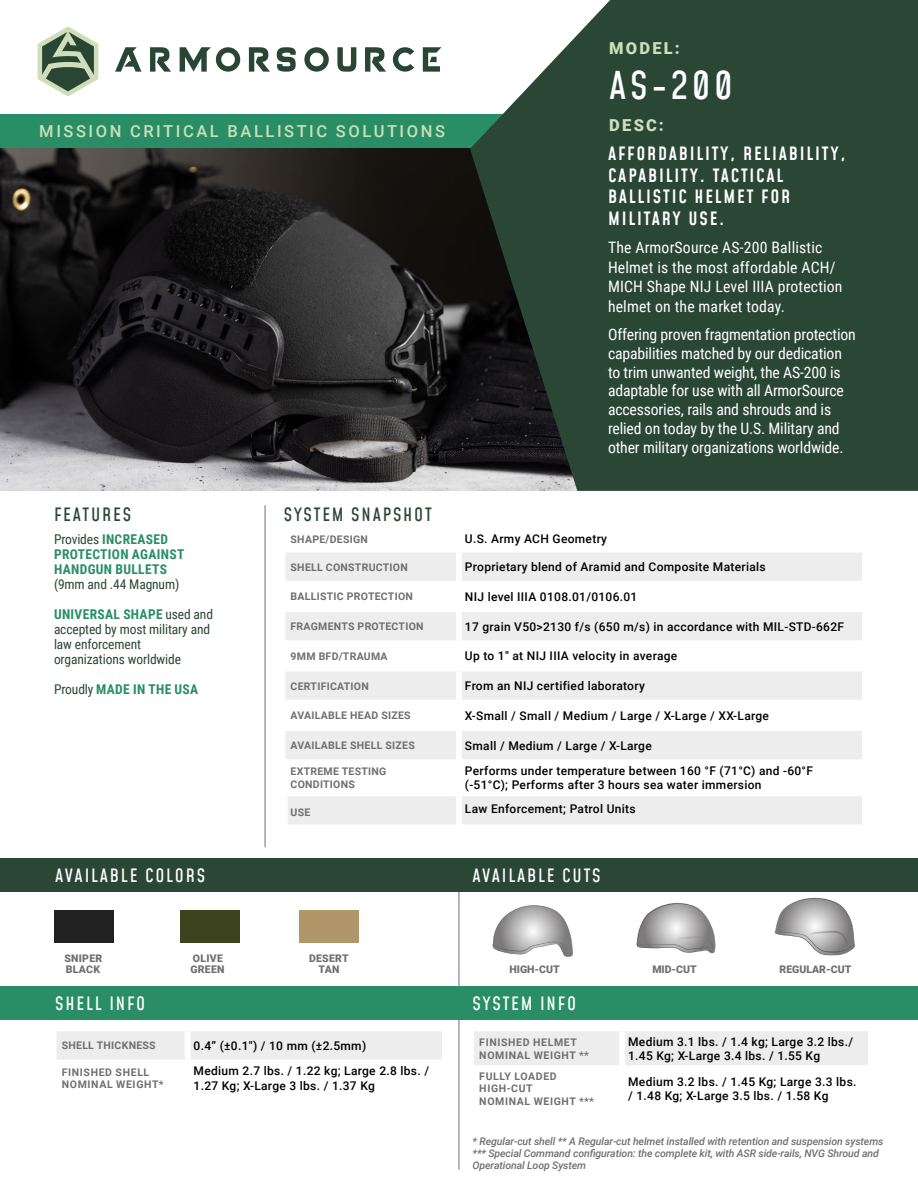
<style>
.page{position:relative;width:918px;height:1188px;background:#fff}
.page>*{position:absolute;margin:0;border:0;box-sizing:border-box;transform-origin:0 0}
.t1{font:500 37.5px "Mohave";color:#fff}
.t2{font:600 18px/21.6px "Mohave";letter-spacing:.1em;color:#fff}
.t3{font:500 18px "Mohave";letter-spacing:.1em;color:#fff}
.t4{font:500 18px "Mohave";letter-spacing:.1em;color:#2a4735}
.t5{font:500 16.5px "Roboto";letter-spacing:.155em;color:#cbdfbb}
.t6{font:900 16.5px "Roboto";letter-spacing:.135em;color:#cbdfbb}
.t7{font:15.75px/18.9px "Roboto Condensed";letter-spacing:-.01em;color:#fff}
.t8{font:15.75px/19.5px "Roboto Condensed";letter-spacing:.01em;color:#fff}
.t9{font:13.5px/15px "Roboto Condensed";letter-spacing:-.01em;color:#2a4735}
.t10{font:700 13.5px/15px "Roboto Condensed";letter-spacing:.025em;color:#298e66}
.t11{font:500 12px/14.4px "Roboto";letter-spacing:.025em;color:#000}
.t12{font:italic 500 10.5px/12px "Roboto";letter-spacing:-.01em;color:#706f6f}
.t13{font:700 10.5px/12.6px "Roboto";letter-spacing:.025em;color:#706f6f}
.t14{font:700 10.5px/12.6px "Roboto";letter-spacing:.06em;color:#706f6f}
.t15{font:900 10.5px/10.5px "Roboto";letter-spacing:.025em;color:#706f6f}
.t16{font:900 10.5px "Roboto";color:#706f6f}
.s1{font-weight:400;color:#2a4735}
.s2{font-weight:700;color:#298e66}
</style>
<div class="page">
<div style="left:0;top:115px;width:561px;height:50px;background:#298e66"></div>
<div style="left:0;top:859px;width:458px;height:33px;background:#2a4735"></div>
<div style="left:0;top:987px;width:458px;height:33px;background:#298e66"></div>
<div style="left:459px;top:859px;width:459px;height:33px;background:#2a4735"></div>
<div style="left:459px;top:987px;width:459px;height:33px;background:#298e66"></div>
<img style="left:0;top:149px;width:470px;height:342px">
<svg style="left:470px;top:0;width:448px;height:491px;background:#334c3d"></svg>
<svg style="left:115px;top:47px;width:26px;height:25px"></svg>
<svg style="left:150px;top:47px;width:21px;height:25px"></svg>
<svg style="left:180px;top:47px;width:60px;height:25px"></svg>
<svg style="left:249px;top:47px;width:21px;height:25px"></svg>
<svg style="left:277px;top:47px;width:19px;height:25px"></svg>
<svg style="left:304px;top:47px;width:25px;height:25px"></svg>
<svg style="left:337px;top:47px;width:19px;height:25px"></svg>
<svg style="left:365px;top:47px;width:21px;height:25px"></svg>
<svg style="left:393px;top:47px;width:21px;height:25px"></svg>
<svg style="left:423px;top:47px;width:18px;height:25px"></svg>
<svg style="left:38px;top:26px;width:60px;height:71px"></svg>
<svg style="left:285px;top:553px;width:577px;height:271px;fill:#ededed"></svg>
<div style="left:285px;top:641px;width:174px;height:30px;background:#fff"></div>
<div style="left:459px;top:641px;width:404px;height:30px;background:#fff"></div>
<div style="left:456px;top:552px;width:6px;height:29px;background:#fff"></div>
<div style="left:456px;top:582px;width:6px;height:29px;background:#fff"></div>
<div style="left:456px;top:612px;width:6px;height:28px;background:#fff"></div>
<hr style="left:284px;top:581px;width:175px;height:1px;background:#fff">
<hr style="left:459px;top:581px;width:405px;height:1px;background:#fff">
<hr style="left:284px;top:611px;width:175px;height:1px;background:#fff">
<hr style="left:459px;top:611px;width:405px;height:1px;background:#fff">
<hr style="left:284px;top:640px;width:175px;height:2px;background:#fff">
<hr style="left:459px;top:640px;width:405px;height:2px;background:#fff">
<hr style="left:288px;top:795px;width:168px;height:1px;background:#fff">
<hr style="left:462px;top:795px;width:402px;height:1px;background:#fff">
<hr style="left:284px;top:670px;width:175px;height:2px;background:#fff">
<hr style="left:284px;top:700px;width:172px;height:1px;background:#fff">
<hr style="left:459px;top:670px;width:405px;height:2px;background:#fff">
<hr style="left:462px;top:700px;width:402px;height:1px;background:#fff">
<hr style="left:284px;top:730px;width:172px;height:1px;background:#fff">
<hr style="left:462px;top:730px;width:402px;height:1px;background:#fff">
<div style="left:282px;top:761px;width:6px;height:34px;background:#fff"></div>
<div style="left:282px;top:795px;width:6px;height:30px;background:#fff"></div>
<hr style="left:284px;top:759px;width:172px;height:2px;background:#fff">
<hr style="left:462px;top:759px;width:402px;height:2px;background:#fff">
<div style="left:456px;top:672px;width:6px;height:29px;background:#fff"></div>
<div style="left:456px;top:701px;width:6px;height:29px;background:#fff"></div>
<div style="left:456px;top:730px;width:6px;height:30px;background:#fff"></div>
<div style="left:456px;top:760px;width:6px;height:35px;background:#fff"></div>
<div style="left:456px;top:795px;width:6px;height:30px;background:#fff"></div>
<div style="left:57px;top:1031px;width:385px;height:29px;background:#ededed"></div>
<div style="left:474px;top:1031px;width:394px;height:34px;background:#ededed"></div>
<div style="left:619px;top:1031px;width:6px;height:34px;background:#fff"></div>
<div style="left:180px;top:910px;width:59px;height:33px;background:#3d431d"></div>
<div style="left:55px;top:910px;width:59px;height:33px;background:#212121"></div>
<div style="left:299px;top:910px;width:60px;height:33px;background:#b1966a"></div>
<hr style="left:459px;top:892px;width:1px;height:95px;background:#706f6f">
<hr style="left:265px;top:505px;width:1px;height:342px;background:#706f6f">
<hr style="left:459px;top:1020px;width:1px;height:150px;background:#706f6f">
<img style="left:492px;top:897px;width:363px;height:60px">
<h3 class="t6" style="left:609px;top:36px;width:72px">MODEL:</h3>
<h3 class="t5" style="left:39px;top:119px;width:407px">MISSION CRITICAL BALLISTIC SOLUTIONS</h3>
<h1 class="t1" style="left:609px;top:62px;width:125px">AS-200</h1>
<h3 class="t6" style="left:609px;top:114px;width:56px">DESC:</h3>
<h2 class="t2" style="left:608px;top:144px;width:239px">AFFORDABILITY, RELIABILITY,<br>CAPABILITY. TACTICAL<br>BALLISTIC HELMET FOR<br>MILITARY USE.</h2>
<h3 class="t8" style="left:608px;top:237px;width:236px">The ArmorSource AS-200 Ballistic Helmet is the most affordable ACH/ MICH Shape NIJ Level IIIA protection helmet on the market today.</h3>
<p class="t7" style="left:608px;top:324px;width:249px">Offering proven fragmentation protection capabilities matched by our dedication to trim unwanted weight, the AS-200 is adaptable for use with all ArmorSource accessories, rails and shrouds and is relied on today by the U.S. Military and other military organizations worldwide.</p>
<h2 class="t4" style="left:54px;top:503px;width:79px">FEATURES</h2>
<h2 class="t4" style="left:284px;top:503px;width:150px">SYSTEM SNAPSHOT</h2>
<p class="t10" style="left:54px;top:532px;width:132px"><span class="s1">Provides</span> INCREASED<br>PROTECTION AGAINST<br>HANDGUN BULLETS</p>
<p class="t9" style="left:54px;top:577px;width:127px">(9mm and .44 Magnum)</p>
<p class="t9" style="left:54px;top:607px;width:161px"><span class="s2">UNIVERSAL SHAPE</span> used and accepted by most military and law enforcement organizations worldwide</p>
<p class="t10" style="left:54px;top:681px;width:146px"><span class="s1">Proudly</span> MADE IN THE USA</p>
<p class="t13" style="left:291px;top:532px;width:79px">SHAPE/DESIGN</p>
<p class="t11" style="left:465px;top:532px;width:144px">U.S. Army ACH Geometry</p>
<p class="t13" style="left:291px;top:560px;width:119px">SHELL CONSTRUCTION</p>
<p class="t11" style="left:465px;top:559px;width:302px">Proprietary blend of Aramid and Composite Materials</p>
<p class="t13" style="left:291px;top:590px;width:124px">BALLISTIC PROTECTION</p>
<p class="t11" style="left:465px;top:589px;width:174px">NIJ level IIIA 0108.01/0106.01</p>
<p class="t13" style="left:291px;top:620px;width:135px">FRAGMENTS PROTECTION</p>
<p class="t11" style="left:465px;top:619px;width:381px">17 grain V50&gt;2130 f/s (650 m/s) in accordance with MIL-STD-662F</p>
<p class="t13" style="left:291px;top:649px;width:99px">9MM BFD/TRAUMA</p>
<p class="t11" style="left:465px;top:648px;width:214px">Up to 1" at NIJ IIIA velocity in average</p>
<p class="t13" style="left:291px;top:679px;width:80px">CERTIFICATION</p>
<p class="t11" style="left:465px;top:678px;width:181px">From an NIJ certified laboratory</p>
<p class="t13" style="left:291px;top:709px;width:122px">AVAILABLE HEAD SIZES</p>
<p class="t11" style="left:465px;top:708px;width:306px">X-Small / Small / Medium / Large / X-Large / XX-Large</p>
<p class="t13" style="left:291px;top:739px;width:126px">AVAILABLE SHELL SIZES</p>
<p class="t11" style="left:465px;top:738px;width:188px">Small / Medium / Large / X-Large</p>
<p class="t13" style="left:291px;top:765px;width:97px">EXTREME TESTING<br>CONDITIONS</p>
<p class="t11" style="left:465px;top:763px;width:350px">Performs under temperature between 160 °F (71°C) and -60°F (-51°C); Performs after 3 hours sea water immersion</p>
<p class="t13" style="left:291px;top:806px;width:21px">USE</p>
<p class="t11" style="left:465px;top:802px;width:172px">Law Enforcement; Patrol Units</p>
<h2 class="t3" style="left:55px;top:864px;width:151px">AVAILABLE COLORS</h2>
<h2 class="t3" style="left:473px;top:864px;width:130px">AVAILABLE CUTS</h2>
<p class="t15" style="left:64px;top:953px;width:39px">SNIPER<br>BLACK</p>
<p class="t15" style="left:509px;top:964px;width:52px">HIGH-CUT</p>
<p class="t15" style="left:652px;top:964px;width:46px">MID-CUT</p>
<p class="t16" style="left:780px;top:962px;width:73px">REGULAR-CUT</p>
<p class="t15" style="left:190px;top:953px;width:36px">OLIVE<br>GREEN</p>
<p class="t15" style="left:309px;top:953px;width:41px;text-align:center">DESERT<br>TAN</p>
<h2 class="t3" style="left:55px;top:992px;width:92px">SHELL INFO</h2>
<p class="t13" style="left:62px;top:1039px;width:95px">SHELL THICKNESS</p>
<p class="t11" style="left:194px;top:1038px;width:174px">0.4” (±0.1") / 10 mm (±2.5mm)</p>
<p class="t14" style="left:62px;top:1065px;width:103px">FINISHED SHELL<br>NOMINAL WEIGHT*</p>
<p class="t11" style="left:194px;top:1063px;width:237px">Medium 2.7 lbs. / 1.22 kg; Large 2.8 lbs. /<br>1.27 Kg; X-Large 3 lbs. / 1.37 Kg</p>
<h2 class="t3" style="left:473px;top:992px;width:105px">SYSTEM INFO</h2>
<p class="t14" style="left:479px;top:1035px;width:111px">FINISHED HELMET<br>NOMINAL WEIGHT **</p>
<p class="t11" style="left:628px;top:1034px;width:227px">Medium 3.1 lbs. / 1.4 kg; Large 3.2 lbs./<br>1.45 Kg; X-Large 3.4 lbs. / 1.55 Kg</p>
<p class="t14" style="left:479px;top:1069px;width:116px">FULLY LOADED<br>HIGH-CUT<br>NOMINAL WEIGHT ***</p>
<p class="t11" style="left:628px;top:1074px;width:230px">Medium 3.2 lbs. / 1.45 Kg; Large 3.3 lbs. / 1.48 Kg; X-Large 3.5 lbs. / 1.58 Kg</p>
<p class="t12" style="left:473px;top:1135px;width:412px">* Regular-cut shell ** A Regular-cut helmet installed with retention and suspension systems *** Special Command configuration: the complete kit, with ASR side-rails, NVG Shroud and<br>Operational Loop System</p>
</div>
